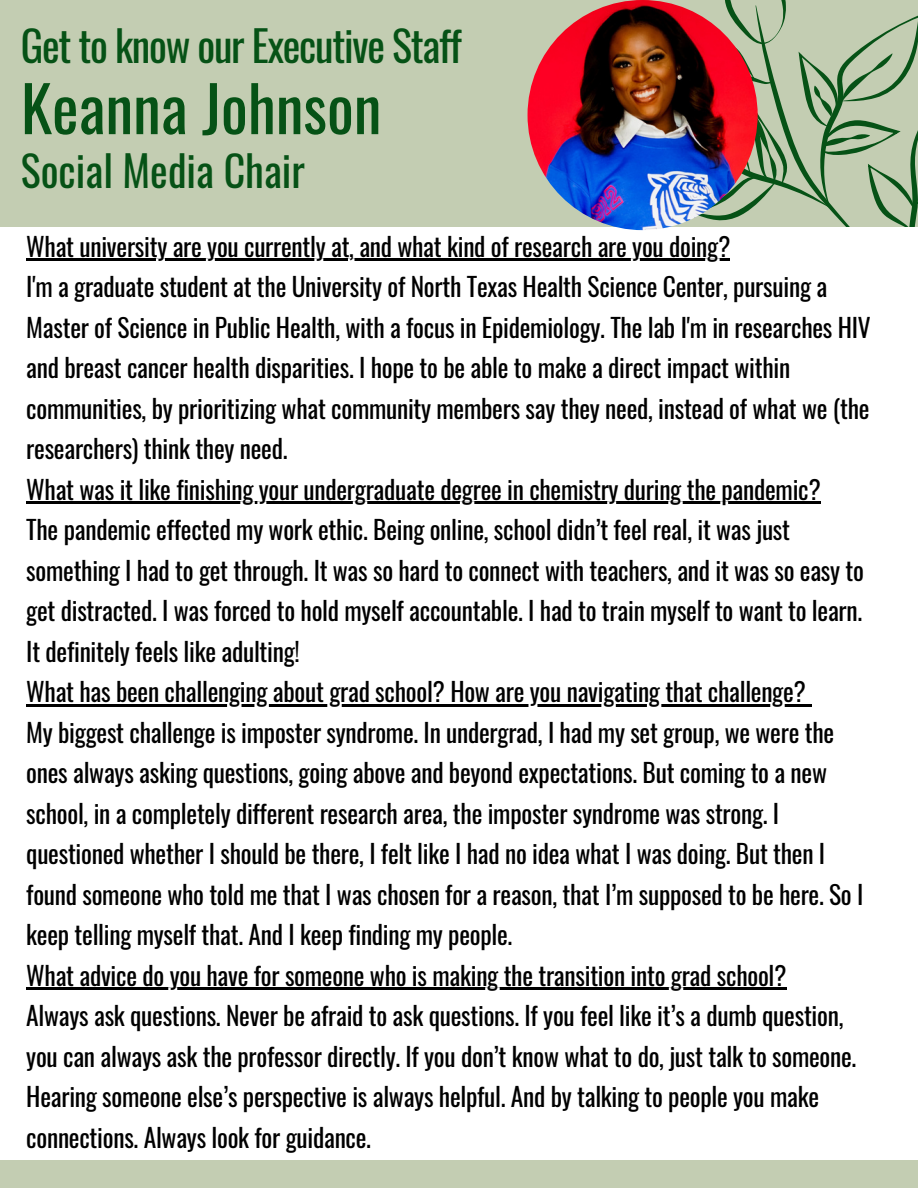
<style>
.page{position:relative;width:918px;height:1188px;background:#c3cdb2}
.page>*{position:absolute;margin:0;border:0;box-sizing:border-box;transform-origin:0 0}
.t1{font:63px "Oswald";color:#065216}
.t2{font:42px "Oswald";letter-spacing:-.03em;color:#065216}
.t3{font:42px "Oswald";color:#065216}
.t4{font:25.5px/40.5px "Oswald";letter-spacing:-.01em;color:#000}
</style>
<div class="page">
<svg style="left:672px;top:0;width:246px;height:228px"></svg>
<div style="left:0;top:228px;width:918px;height:931px;background:#fff"></div>
<hr style="left:26px;top:259px;width:704px;height:2px;background:#000">
<hr style="left:26px;top:502px;width:795px;height:2px;background:#000">
<hr style="left:26px;top:704px;width:780px;height:3px;background:#000">
<svg style="left:806px;top:704px;width:5px;height:3px"></svg>
<hr style="left:26px;top:988px;width:760px;height:2px;background:#000">
<img style="left:528px;top:0;width:230px;height:230px;border-radius:50%">
<h2 class="t2" style="left:21px;top:13px;width:442px">Get to know our Executive Staff</h2>
<h1 class="t1" style="left:21px;top:59px;width:362px">Keanna Johnson</h1>
<h2 class="t3" style="left:21px;top:138px;width:286px">Social Media Chair</h2>
<p class="t4" style="left:26px;top:225px;width:846px">What university are you currently at, and what kind of research are you doing?<br>I'm a graduate student at the University of North Texas Health Science Center, pursuing a Master of Science in Public Health, with a focus in Epidemiology. The lab I'm in researches HIV and breast cancer health disparities. I hope to be able to make a direct impact within communities, by prioritizing what community members say they need, instead of what we (the researchers) think they need.<br>What was it like finishing your undergraduate degree in chemistry during the pandemic?<br>The pandemic effected my work ethic. Being online, school didn’t feel real, it was just something I had to get through. It was so hard to connect with teachers, and it was so easy to get distracted. I was forced to hold myself accountable. I had to train myself to want to learn.<br>It definitely feels like adulting!<br>What has been challenging about grad school? How are you navigating that challenge?<br>My biggest challenge is imposter syndrome. In undergrad, I had my set group, we were the ones always asking questions, going above and beyond expectations. But coming to a new school, in a completely different research area, the imposter syndrome was strong. I questioned whether I should be there, I felt like I had no idea what I was doing. But then I found someone who told me that I was chosen for a reason, that I’m supposed to be here. So I keep telling myself that. And I keep finding my people.<br>What advice do you have for someone who is making the transition into grad school?<br>Always ask questions. Never be afraid to ask questions. If you feel like it’s a dumb question, you can always ask the professor directly. If you don’t know what to do, just talk to someone.<br>Hearing someone else’s perspective is always helpful. And by talking to people you make connections. Always look for guidance.</p>
</div>
